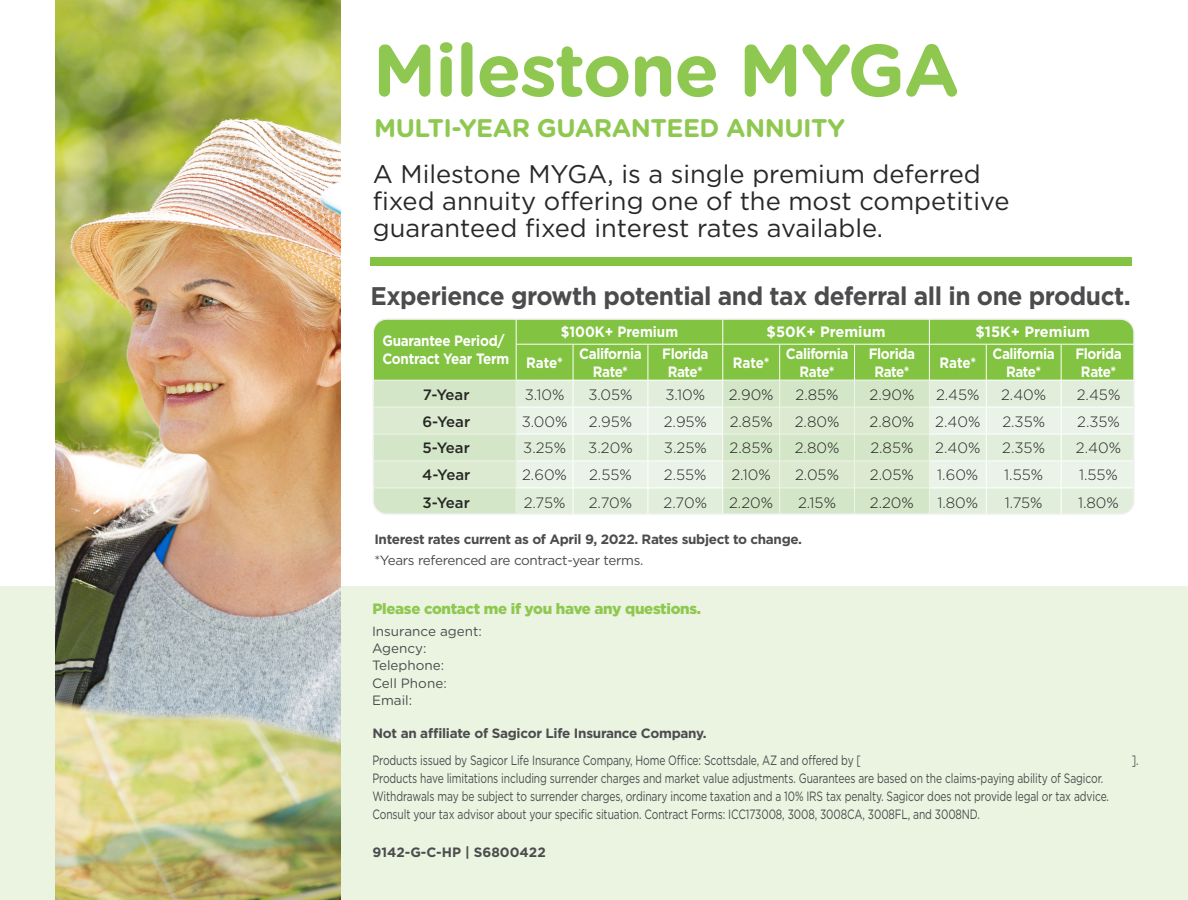
<style>
.page{position:relative;width:1188px;height:900px;background:#fff}
.page>*{position:absolute;margin:0;border:0;box-sizing:border-box;transform-origin:0 0}
.t1{font:700 73.5px "Gotham Rounded";letter-spacing:-.02em;color:#8fc850}
.t2{font:25.5px/27px "Gotham";color:#292829}
.t3{font:700 25.5px "Gotham";letter-spacing:-.02em;color:#4c4c4e;scale:.96 1}
.t4{font:700 25.5px "Gotham Rounded";letter-spacing:-.02em;color:#8fc850}
.t5{font:300 15px "Gotham";color:#292829}
.t6{font:700 15px/18px "Gotham";letter-spacing:-.03em;color:#fff;text-align:center;scale:.9 1}
.t7{font:900 15px "Gotham";letter-spacing:-.02em;color:#8fc850}
.t8{font:500 15px "Gotham";color:#292829}
.t9{font:700 15px "Gotham";color:#fff}
.t10{font:700 15px "Gotham";color:#fff;scale:.9 1}
.t11{font:13.5px/18px "Gotham";letter-spacing:-.01em;color:#4c4c4e;scale:.76 1}
.t12{font:700 13.5px "Gotham";letter-spacing:-.025em;color:#4c4c4e}
.t13{font:13.5px "Gotham Rounded";color:#4c4c4e}
.t14{font:13.5px "Gotham";letter-spacing:-.01em;color:#4c4c4e}
.t15{font:700 13.5px "Gotham";color:#4c4c4e}
</style>
<div class="page">
<div style="left:370px;top:258px;width:762px;height:8px;background:#82c341"></div>
<div style="left:0;top:587px;width:1188px;height:313px;background:#eaf4e1"></div>
<div style="left:375px;top:321px;width:757px;height:59px;background:#82c341"></div>
<div style="left:517px;top:381px;width:615px;height:131px;background:#e1eedc"></div>
<svg style="left:517px;top:408px;width:615px;height:80px;background:#e7f1e4"></svg>
<hr style="left:516px;top:407px;width:57px;height:1px;background:#fff">
<hr style="left:573px;top:407px;width:75px;height:1px;background:#fff">
<hr style="left:648px;top:407px;width:75px;height:1px;background:#fff">
<hr style="left:929px;top:407px;width:57px;height:1px;background:#fff">
<hr style="left:986px;top:407px;width:75px;height:1px;background:#fff">
<hr style="left:1061px;top:407px;width:73px;height:1px;background:#fff">
<hr style="left:516px;top:434px;width:57px;height:1px;background:#fff">
<hr style="left:573px;top:434px;width:75px;height:1px;background:#fff">
<hr style="left:648px;top:434px;width:75px;height:1px;background:#fff">
<hr style="left:929px;top:434px;width:57px;height:1px;background:#fff">
<hr style="left:986px;top:434px;width:75px;height:1px;background:#fff">
<hr style="left:1061px;top:434px;width:73px;height:1px;background:#fff">
<hr style="left:516px;top:461px;width:57px;height:1px;background:#fff">
<hr style="left:573px;top:461px;width:75px;height:1px;background:#fff">
<hr style="left:648px;top:461px;width:75px;height:1px;background:#fff">
<hr style="left:929px;top:461px;width:57px;height:1px;background:#fff">
<hr style="left:986px;top:461px;width:75px;height:1px;background:#fff">
<hr style="left:1061px;top:461px;width:73px;height:1px;background:#fff">
<hr style="left:516px;top:488px;width:57px;height:1px;background:#fff">
<hr style="left:573px;top:488px;width:75px;height:1px;background:#fff">
<svg style="left:573px;top:381px;width:1px;height:131px"></svg>
<hr style="left:648px;top:488px;width:75px;height:1px;background:#fff">
<svg style="left:648px;top:381px;width:1px;height:131px"></svg>
<hr style="left:929px;top:488px;width:57px;height:1px;background:#fff">
<svg style="left:929px;top:381px;width:1px;height:131px"></svg>
<hr style="left:986px;top:488px;width:75px;height:1px;background:#fff">
<svg style="left:986px;top:381px;width:1px;height:131px"></svg>
<hr style="left:1061px;top:488px;width:73px;height:1px;background:#fff">
<svg style="left:1061px;top:381px;width:1px;height:131px"></svg>
<hr style="left:516px;top:344px;width:57px;height:1px;background:#fff">
<hr style="left:573px;top:344px;width:75px;height:1px;background:#fff">
<hr style="left:648px;top:344px;width:75px;height:1px;background:#fff">
<hr style="left:723px;top:344px;width:57px;height:1px;background:#fff">
<hr style="left:780px;top:344px;width:75px;height:1px;background:#fff">
<hr style="left:855px;top:344px;width:74px;height:1px;background:#fff">
<hr style="left:929px;top:344px;width:57px;height:1px;background:#fff">
<hr style="left:986px;top:344px;width:75px;height:1px;background:#fff">
<hr style="left:1061px;top:344px;width:73px;height:1px;background:#fff">
<svg style="left:516px;top:321px;width:1px;height:23px"></svg>
<svg style="left:723px;top:321px;width:1px;height:23px"></svg>
<svg style="left:929px;top:321px;width:1px;height:23px"></svg>
<hr style="left:516px;top:344px;width:1px;height:36px;background:#fff">
<hr style="left:573px;top:344px;width:1px;height:36px;background:#fff">
<hr style="left:648px;top:344px;width:1px;height:36px;background:#fff">
<hr style="left:723px;top:344px;width:1px;height:36px;background:#fff">
<hr style="left:779px;top:344px;width:1px;height:36px;background:#fff">
<hr style="left:854px;top:344px;width:1px;height:36px;background:#fff">
<hr style="left:929px;top:344px;width:1px;height:36px;background:#fff">
<hr style="left:986px;top:344px;width:1px;height:36px;background:#fff">
<hr style="left:1061px;top:344px;width:1px;height:36px;background:#fff">
<div style="left:373px;top:380px;width:144px;height:134px;background:#d3e6c7"></div>
<div style="left:723px;top:380px;width:206px;height:134px;background:#d3e6c7"></div>
<div style="left:372px;top:318px;width:763px;height:197px;border:2px solid #f1f1f2;border-radius:14px"></div>
<img style="left:56px;top:0;width:285px;height:900px">
<p class="t1" style="left:373px;top:16px;width:589px">Milestone MYGA</p>
<p class="t4" style="left:374px;top:109px;width:472px">MULTI-YEAR GUARANTEED ANNUITY</p>
<p class="t2" style="left:373px;top:160px;width:638px">A Milestone MYGA, is a single premium deferred fixed annuity offering one of the most competitive guaranteed fixed interest rates available.</p>
<p class="t3" style="left:370px;top:279px;width:794px">Experience growth potential and tax deferral all in one product.</p>
<p class="t6" style="left:382px;top:331px;width:142px;text-align:left">Guarantee Period/<br>Contract Year Term</p>
<p class="t10" style="left:561px;top:321px;width:132px">$100K+ Premium</p>
<p class="t9" style="left:767px;top:321px;width:120px">$50K+ Premium</p>
<p class="t9" style="left:976px;top:321px;width:116px">$15K+ Premium</p>
<p class="t6" style="left:526px;top:354px;width:42px">Rate*</p>
<p class="t6" style="left:579px;top:345px;width:71px">California<br>Rate*</p>
<p class="t6" style="left:662px;top:345px;width:53px">Florida<br>Rate*</p>
<p class="t6" style="left:733px;top:354px;width:42px">Rate*</p>
<p class="t6" style="left:786px;top:345px;width:71px">California<br>Rate*</p>
<p class="t6" style="left:869px;top:345px;width:53px">Florida<br>Rate*</p>
<p class="t6" style="left:939px;top:354px;width:42px">Rate*</p>
<p class="t6" style="left:993px;top:345px;width:71px">California<br>Rate*</p>
<p class="t6" style="left:1076px;top:345px;width:53px">Florida<br>Rate*</p>
<p class="t8" style="left:423px;top:384px;width:48px">7-Year</p>
<p class="t5" style="left:525px;top:385px;width:41px">3.10%</p>
<p class="t5" style="left:588px;top:385px;width:46px">3.05%</p>
<p class="t5" style="left:665px;top:385px;width:41px">3.10%</p>
<p class="t5" style="left:729px;top:385px;width:46px">2.90%</p>
<p class="t5" style="left:796px;top:385px;width:45px">2.85%</p>
<p class="t5" style="left:870px;top:385px;width:46px">2.90%</p>
<p class="t5" style="left:936px;top:385px;width:45px">2.45%</p>
<p class="t5" style="left:1001px;top:385px;width:47px">2.40%</p>
<p class="t5" style="left:1077px;top:385px;width:45px">2.45%</p>
<p class="t8" style="left:422px;top:411px;width:49px">6-Year</p>
<p class="t5" style="left:522px;top:412px;width:47px">3.00%</p>
<p class="t5" style="left:589px;top:412px;width:45px">2.95%</p>
<p class="t5" style="left:664px;top:412px;width:45px">2.95%</p>
<p class="t5" style="left:730px;top:412px;width:45px">2.85%</p>
<p class="t5" style="left:795px;top:412px;width:46px">2.80%</p>
<p class="t5" style="left:870px;top:412px;width:46px">2.80%</p>
<p class="t5" style="left:935px;top:412px;width:47px">2.40%</p>
<p class="t5" style="left:1002px;top:412px;width:44px">2.35%</p>
<p class="t5" style="left:1077px;top:412px;width:44px">2.35%</p>
<p class="t8" style="left:423px;top:438px;width:49px">5-Year</p>
<p class="t5" style="left:523px;top:439px;width:44px">3.25%</p>
<p class="t5" style="left:588px;top:439px;width:46px">3.20%</p>
<p class="t5" style="left:664px;top:439px;width:44px">3.25%</p>
<p class="t5" style="left:730px;top:439px;width:45px">2.85%</p>
<p class="t5" style="left:795px;top:439px;width:46px">2.80%</p>
<p class="t5" style="left:870px;top:439px;width:45px">2.85%</p>
<p class="t5" style="left:935px;top:439px;width:47px">2.40%</p>
<p class="t5" style="left:1002px;top:439px;width:44px">2.35%</p>
<p class="t5" style="left:1076px;top:439px;width:47px">2.40%</p>
<p class="t8" style="left:422px;top:465px;width:50px">4-Year</p>
<p class="t5" style="left:522px;top:466px;width:46px">2.60%</p>
<p class="t5" style="left:589px;top:466px;width:44px">2.55%</p>
<p class="t5" style="left:664px;top:466px;width:44px">2.55%</p>
<p class="t5" style="left:731px;top:466px;width:41px">2.10%</p>
<p class="t5" style="left:795px;top:466px;width:46px">2.05%</p>
<p class="t5" style="left:870px;top:466px;width:46px">2.05%</p>
<p class="t5" style="left:937px;top:466px;width:43px">1.60%</p>
<p class="t5" style="left:1004px;top:466px;width:40px">1.55%</p>
<p class="t5" style="left:1079px;top:466px;width:40px">1.55%</p>
<p class="t8" style="left:423px;top:492px;width:49px">3-Year</p>
<p class="t5" style="left:524px;top:493px;width:43px">2.75%</p>
<p class="t5" style="left:589px;top:493px;width:45px">2.70%</p>
<p class="t5" style="left:664px;top:493px;width:45px">2.70%</p>
<p class="t5" style="left:729px;top:493px;width:46px">2.20%</p>
<p class="t5" style="left:798px;top:493px;width:39px">2.15%</p>
<p class="t5" style="left:870px;top:493px;width:46px">2.20%</p>
<p class="t5" style="left:937px;top:493px;width:42px">1.80%</p>
<p class="t5" style="left:1005px;top:493px;width:39px">1.75%</p>
<p class="t5" style="left:1078px;top:493px;width:42px">1.80%</p>
<p class="t12" style="left:374px;top:530px;width:429px">Interest rates current as of April 9, 2022. Rates subject to change.</p>
<p class="t14" style="left:374px;top:551px;width:271px">*Years referenced are contract-year terms.</p>
<p class="t7" style="left:372px;top:599px;width:330px">Please contact me if you have any questions.</p>
<p class="t13" style="left:372px;top:622px;width:112px">Insurance agent:</p>
<p class="t13" style="left:372px;top:639px;width:56px">Agency:</p>
<p class="t13" style="left:372px;top:656px;width:74px">Telephone:</p>
<p class="t13" style="left:372px;top:674px;width:76px">Cell Phone:</p>
<p class="t13" style="left:372px;top:691px;width:42px">Email:</p>
<p class="t12" style="left:372px;top:724px;width:336px">Not an affiliate of Sagicor Life Insurance Company.</p>
<p class="t11" style="left:372px;top:751px;width:644px">Products issued by Sagicor Life Insurance Company, Home Office: Scottsdale, AZ and offered by [</p>
<p class="t11" style="left:1132px;top:751px;width:11px">].</p>
<p class="t11" style="left:372px;top:769px;width:971px">Products have limitations including surrender charges and market value adjustments. Guarantees are based on the claims-paying ability of Sagicor.<br>Withdrawals may be subject to surrender charges, ordinary income taxation and a 10% IRS tax penalty. Sagicor does not provide legal or tax advice.<br>Consult your tax advisor about your specific situation. Contract Forms: ICC173008, 3008, 3008CA, 3008FL, and 3008ND.</p>
<p class="t15" style="left:372px;top:843px;width:175px">9142-G-C-HP | S6800422</p>
</div>
